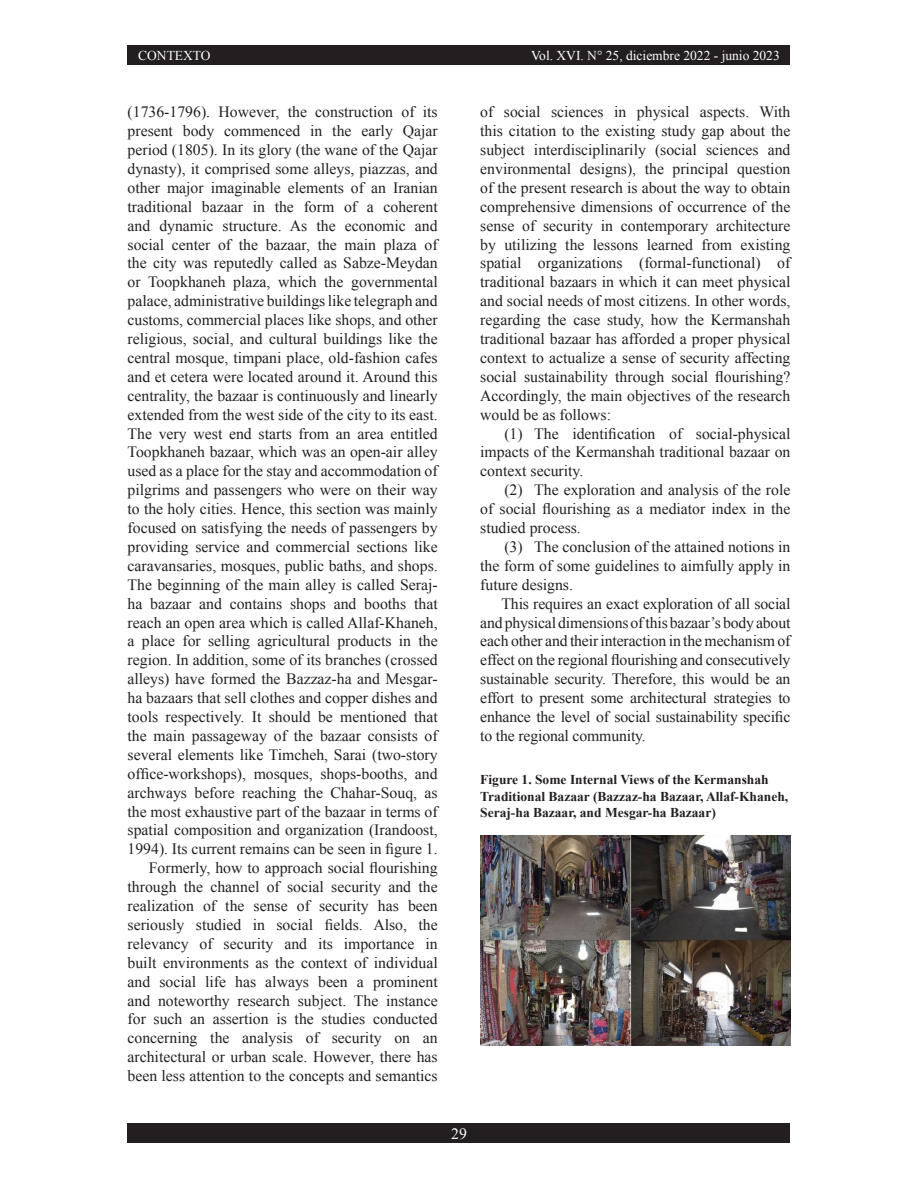
<style>
.page{position:relative;width:918px;height:1188px;background:#fff}
.page>*{position:absolute;margin:0;border:0;box-sizing:border-box;transform-origin:0 0}
.New_paragraph{font:15.75px/18.9px "Times New Roman";color:#231f20;text-align:justify}
.t1{font:15.75px "Times New Roman";color:#fcfcfc}
.t2{font:700 13.5px/16.2px "Times New Roman";color:#231f20}
.t3{font:13.5px "Times New Roman";color:#fff}
</style>
<div class="page">
<div style="left:128px;top:1124px;width:662px;height:19px;background:#231f20"></div>
<div style="left:128px;top:45px;width:662px;height:19px;background:#231f20"></div>
<img style="left:480px;top:835px;width:310px;height:210px">
<p class="t3" style="left:138px;top:47px;width:74px">CONTEXTO</p>
<p class="t3" style="left:531px;top:46px;width:250px">Vol. XVI. N° 25, diciembre 2022 - junio 2023</p>
<p class="New_paragraph" style="left:128px;top:102px;width:312px">(1736-1796). However, the construction of its present body commenced in the early Qajar period (1805). In its glory (the wane of the Qajar dynasty), it comprised some alleys, piazzas, and other major imaginable elements of an Iranian traditional bazaar in the form of a coherent and dynamic structure. As the economic and social center of the bazaar, the main plaza of the city was reputedly called as Sabze-Meydan or Toopkhaneh plaza, which the governmental palace, administrative buildings like telegraph and customs, commercial places like shops, and other religious, social, and cultural buildings like the central mosque, timpani place, old-fashion cafes and et cetera were located around it. Around this centrality, the bazaar is continuously and linearly extended from the west side of the city to its east.<br>The very west end starts from an area entitled Toopkhaneh bazaar, which was an open-air alley used as a place for the stay and accommodation of pilgrims and passengers who were on their way to the holy cities. Hence, this section was mainly focused on satisfying the needs of passengers by providing service and commercial sections like caravansaries, mosques, public baths, and shops.<br>The beginning of the main alley is called Seraj&shy;ha bazaar and contains shops and booths that reach an open area which is called Allaf-Khaneh, a place for selling agricultural products in the region. In addition, some of its branches (crossed alleys) have formed the Bazzaz-ha and Mesgar&shy;ha bazaars that sell clothes and copper dishes and tools respectively. It should be mentioned that the main passageway of the bazaar consists of several elements like Timcheh, Sarai (two-story office-workshops), mosques, shops-booths, and archways before reaching the Chahar-Souq, as the most exhaustive part of the bazaar in terms of spatial composition and organization (Irandoost, 1994). Its current remains can be seen in figure 1.</p>
<p class="New_paragraph" style="left:128px;top:858px;width:312px;text-indent:21px">Formerly, how to approach social flourishing through the channel of social security and the realization of the sense of security has been seriously studied in social fields. Also, the relevancy of security and its importance in built environments as the context of individual and social life has always been a prominent and noteworthy research subject. The instance for such an assertion is the studies conducted concerning the analysis of security on an architectural or urban scale. However, there has been less attention to the concepts and semantics</p>
<p class="New_paragraph" style="left:480px;top:102px;width:312px">of social sciences in physical aspects. With this citation to the existing study gap about the subject interdisciplinarily (social sciences and environmental designs), the principal question of the present research is about the way to obtain comprehensive dimensions of occurrence of the sense of security in contemporary architecture by utilizing the lessons learned from existing spatial organizations (formal-functional) of traditional bazaars in which it can meet physical and social needs of most citizens. In other words, regarding the case study, how the Kermanshah traditional bazaar has afforded a proper physical context to actualize a sense of security affecting social sustainability through social flourishing?<br>Accordingly, the main objectives of the research would be as follows:</p>
<p class="New_paragraph" style="left:480px;top:424px;width:312px;text-indent:24px">(1) The identification of social-physical impacts of the Kermanshah traditional bazaar on context security.</p>
<p class="New_paragraph" style="left:480px;top:480px;width:312px;text-indent:24px">(2) The exploration and analysis of the role of social flourishing as a mediator index in the studied process.</p>
<p class="New_paragraph" style="left:480px;top:537px;width:312px;text-indent:24px">(3) The conclusion of the attained notions in the form of some guidelines to aimfully apply in future designs.</p>
<p class="New_paragraph" style="left:480px;top:594px;width:312px;text-indent:21px">This requires an exact exploration of all social and physical dimensions of this bazaar’s body about each other and their interaction in the mechanism of effect on the regional flourishing and consecutively sustainable security. Therefore, this would be an effort to present some architectural strategies to enhance the level of social sustainability specific to the regional community.</p>
<p class="t2" style="left:480px;top:772px;width:309px">Figure 1. Some Internal Views of the Kermanshah<br>Traditional Bazaar (Bazzaz-ha Bazaar, Allaf-Khaneh,<br>Seraj-ha Bazaar, and Mesgar-ha Bazaar)</p>
<p class="t1" style="left:451px;top:1123px;width:17px">29</p>
</div>
